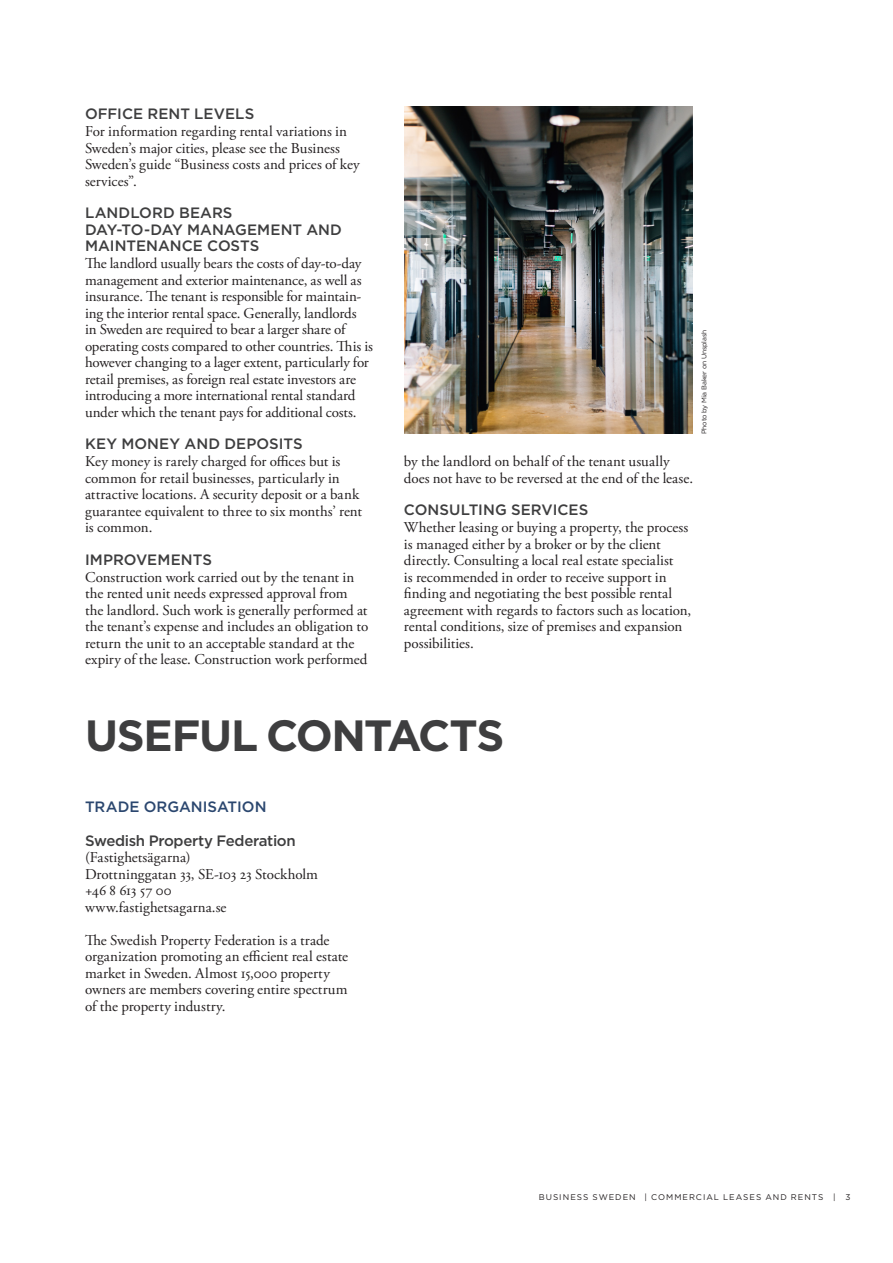
<style>
.page{position:relative;width:893px;height:1263px;background:#fff}
.page>*{position:absolute;margin:0;border:0;box-sizing:border-box;transform-origin:0 0}
.Rubrik_stor{font:700 43.65px "Gotham";letter-spacing:-.03em;color:#3e3e3f}
.Bröd{font:15px/16.5px "Adobe Garamond Pro";letter-spacing:-.005em;color:#231f20}
.Rubrik_mellan{font:500 15px/16.5px "Gotham";color:#3e3e3f}
.CASE{font:500 15px "Gotham";letter-spacing:-.02em;color:#3e3e3f}
.Rubrik_mellan-2{font:500 15px "Gotham";color:#2b476f}
.t1{font:8.25px "Gotham";letter-spacing:.125em;color:#231f20}
.Fotobyline__cia{font:6.75px "Gotham";letter-spacing:-.02em;color:#231f20}
</style>
<div class="page">
<img style="left:405px;top:106px;width:288px;height:327px">
<p class="Rubrik_mellan" style="left:85px;top:105px;width:171px">OFFICE RENT LEVELS</p>
<p class="Bröd" style="left:85px;top:124px;width:276px">For information regarding rental variations in Sweden’s major cities, please see the Business Sweden’s guide “Business costs and prices of key services”.</p>
<p class="Rubrik_mellan" style="left:85px;top:204px;width:258px">LANDLORD BEARS<br>DAY-TO-DAY MANAGEMENT AND<br>MAINTENANCE COSTS</p>
<p class="Bröd" style="left:85px;top:256px;width:289px">The landlord usually bears the costs of day-to-day management and exterior maintenance, as well as insurance. The tenant is responsible for maintain&shy;ing the interior rental space. Generally, landlords<br>in Sweden are required to bear a larger share of operating costs compared to other countries. This is however changing to a lager extent, particularly for retail premises, as foreign real estate investors are introducing a more international rental standard under which the tenant pays for additional costs.</p>
<p class="Rubrik_mellan" style="left:85px;top:435px;width:219px">KEY MONEY AND DEPOSITS</p>
<p class="Bröd" style="left:85px;top:454px;width:279px">Key money is rarely charged for offices but is common for retail businesses, particularly in attractive locations. A security deposit or a bank guarantee equivalent to three to six months’ rent is common.</p>
<p class="Rubrik_mellan" style="left:85px;top:551px;width:128px">IMPROVEMENTS</p>
<p class="Bröd" style="left:85px;top:569px;width:285px">Construction work carried out by the tenant in the rented unit needs expressed approval from the landlord. Such work is generally performed at the tenant’s expense and includes an obligation to return the unit to an acceptable standard at the expiry of the lease. Construction work performed</p>
<p class="Bröd" style="left:404px;top:454px;width:291px">by the landlord on behalf of the tenant usually does not have to be reversed at the end of the lease.</p>
<p class="Rubrik_mellan" style="left:404px;top:501px;width:186px">CONSULTING SERVICES</p>
<p class="Bröd" style="left:404px;top:520px;width:289px">Whether leasing or buying a property, the process is managed either by a broker or by the client directly. Consulting a local real estate specialist<br>is recommended in order to receive support in finding and negotiating the best possible rental agreement with regards to factors such as location, rental conditions, size of premises and expansion possibilities.</p>
<p class="Fotobyline__cia" style="left:700px;top:434px;width:106px;rotate:-90deg">Photo by Mia Baker on Unsplash</p>
<p class="Rubrik_stor" style="left:85px;top:707px;width:421px">USEFUL CONTACTS</p>
<p class="Rubrik_mellan-2" style="left:85px;top:797px;width:183px">TRADE ORGANISATION</p>
<p class="CASE" style="left:85px;top:831px;width:212px">Swedish Property Federation</p>
<p class="Bröd" style="left:85px;top:850px;width:107px">(Fastighetsägarna)</p>
<p class="Bröd" style="left:85px;top:866px;width:235px">Drottninggatan 33, SE-103 23 Stockholm</p>
<p class="Bröd" style="left:85px;top:883px;width:88px">+46 8 613 57 00</p>
<p class="Bröd" style="left:85px;top:899px;width:143px">www.fastighetsagarna.se</p>
<p class="Bröd" style="left:85px;top:932px;width:265px">The Swedish Property Federation is a trade organization promoting an efficient real estate market in Sweden. Almost 15,000 property owners are members covering entire spectrum of the property industry.</p>
<p class="t1" style="left:539px;top:1192px;width:313px">BUSINESS SWEDEN | COMMERCIAL LEASES AND RENTS | 3</p>
</div>
